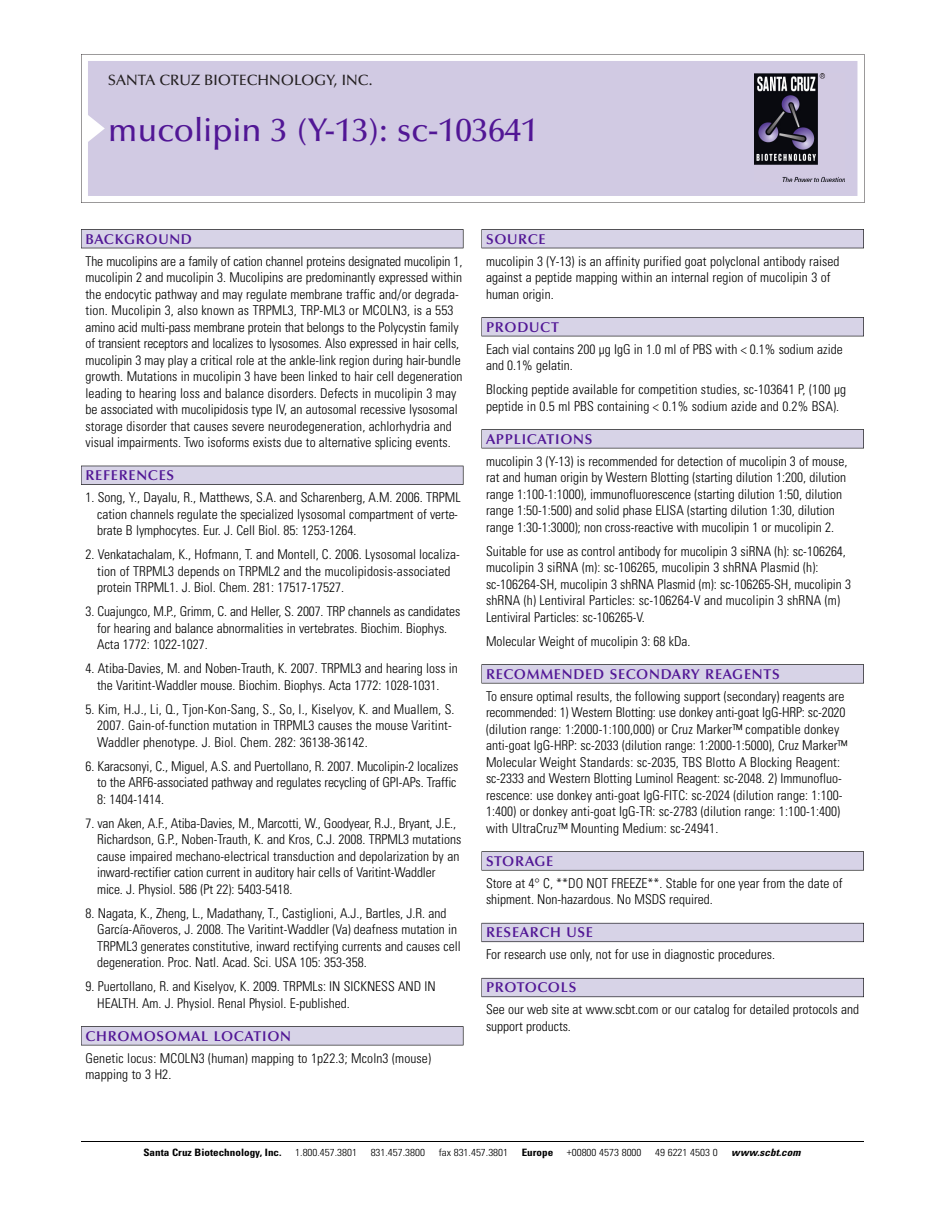
<style>
.page{position:relative;width:945px;height:1215px;background:#fff}
.page>*{position:absolute;margin:0;border:0;box-sizing:border-box;transform-origin:0 0}
.t1{font:500 33px "Optima";color:#511695}
.t2{font:500 15px "Optima";color:#231f20}
.t3{font:600 14.25px "Optima";letter-spacing:.05em;color:#511695}
.t4{font:300 condensed 13.5px/16.5px "Univers";color:#000}
.t5{font:300 condensed 10.2px "Univers";color:#000;scale:1.1 1}
.t6{font:700 condensed 10.2px "Univers";color:#000;scale:1.1 1}
.t7{font:italic 700 condensed 10.2px "Univers";letter-spacing:.005em;color:#000;scale:1.1 1}
</style>
<div class="page">
<svg style="left:81px;top:54px;width:783px;height:149px"></svg>
<div style="left:88px;top:61px;width:769px;height:135px;background:#d1cae3"></div>
<img style="left:755px;top:74px;width:90px;height:108px">
<div style="left:81px;top:229px;width:382px;height:19px;background:#525156"></div>
<div style="left:81px;top:230px;width:382px;height:18px;background:#d7d3e7"></div>
<div style="left:81px;top:466px;width:382px;height:19px;background:#515055"></div>
<div style="left:81px;top:466px;width:382px;height:18px;background:#d7d3e7"></div>
<div style="left:81px;top:1026px;width:382px;height:19px;background:#545357"></div>
<div style="left:81px;top:1027px;width:382px;height:18px;background:#d7d3e7"></div>
<div style="left:482px;top:229px;width:382px;height:19px;background:#525156"></div>
<div style="left:482px;top:230px;width:381px;height:18px;background:#d7d3e7"></div>
<div style="left:482px;top:317px;width:382px;height:19px;background:#525155"></div>
<div style="left:482px;top:318px;width:381px;height:18px;background:#d7d3e7"></div>
<div style="left:482px;top:429px;width:382px;height:19px;background:#545357"></div>
<div style="left:482px;top:430px;width:381px;height:18px;background:#d7d3e7"></div>
<div style="left:482px;top:664px;width:382px;height:19px;background:#575759"></div>
<div style="left:482px;top:665px;width:381px;height:18px;background:#d7d3e7"></div>
<svg style="left:482px;top:851px;width:382px;height:20px"></svg>
<div style="left:482px;top:852px;width:381px;height:18px;background:#d7d3e7"></div>
<div style="left:482px;top:923px;width:382px;height:19px;background:#66646e"></div>
<div style="left:482px;top:923px;width:381px;height:18px;background:#d7d3e7"></div>
<div style="left:482px;top:978px;width:382px;height:19px;background:#66646d"></div>
<div style="left:482px;top:979px;width:381px;height:18px;background:#d7d3e7"></div>
<hr style="left:81px;top:1141px;width:783px;height:1px;background:#000">
<p class="t2" style="left:108px;top:74px;width:266px">SANTA CRUZ BIOTECHNOLOGY, INC.</p>
<h1 class="t1" style="left:108px;top:117px;width:431px">mucolipin 3 (Y-13): sc-103641</h1>
<p class="t3" style="left:86px;top:233px;width:108px">BACKGROUND</p>
<p class="t4" style="left:86px;top:254px;width:379px">The mucolipins are a family of cation channel proteins designated mucolipin 1, mucolipin 2 and mucolipin 3. Mucolipins are predominantly expressed within the endocytic pathway and may regulate membrane traffic and/or degrada&shy;tion. Mucolipin 3, also known as TRPML3, TRP-ML3 or MCOLN3, is a 553 amino acid multi-pass membrane protein that belongs to the Polycystin family of transient receptors and localizes to lysosomes. Also expressed in hair cells, mucolipin 3 may play a critical role at the ankle-link region during hair-bundle growth. Mutations in mucolipin 3 have been linked to hair cell degeneration leading to hearing loss and balance disorders. Defects in mucolipin 3 may be associated with mucolipidosis type IV, an autosomal recessive lysosomal storage disorder that causes severe neurodegeneration, achlorhydria and visual impairments. Two isoforms exists due to alternative splicing events.</p>
<p class="t3" style="left:86px;top:470px;width:90px">REFERENCES</p>
<p class="t4" style="left:97px;top:490px;width:365px;text-indent:-12px">1. Song, Y., Dayalu, R., Matthews, S.A. and Scharenberg, A.M. 2006. TRPML cation channels regulate the specialized lysosomal compartment of verte&shy;brate B lymphocytes. Eur. J. Cell Biol. 85: 1253-1264.</p>
<p class="t4" style="left:97px;top:547px;width:364px;text-indent:-12px">2. Venkatachalam, K., Hofmann, T. and Montell, C. 2006. Lysosomal localiza&shy;tion of TRPML3 depends on TRPML2 and the mucolipidosis-associated protein TRPML1. J. Biol. Chem. 281: 17517-17527.</p>
<p class="t4" style="left:97px;top:604px;width:365px;text-indent:-12px">3. Cuajungco, M.P., Grimm, C. and Heller, S. 2007. TRP channels as candidates for hearing and balance abnormalities in vertebrates. Biochim. Biophys.<br>Acta 1772: 1022-1027.</p>
<p class="t4" style="left:86px;top:661px;width:374px;text-align:center">4. Atiba-Davies, M. and Noben-Trauth, K. 2007. TRPML3 and hearing loss in the Varitint-Waddler mouse. Biochim. Biophys. Acta 1772: 1028-1031.</p>
<p class="t4" style="left:97px;top:702px;width:359px;text-indent:-12px">5. Kim, H.J., Li, Q., Tjon-Kon-Sang, S., So, I., Kiselyov, K. and Muallem, S.<br>2007. Gain-of-function mutation in TRPML3 causes the mouse Varitint-<br>Waddler phenotype. J. Biol. Chem. 282: 36138-36142.</p>
<p class="t4" style="left:97px;top:759px;width:363px;text-indent:-12px">6. Karacsonyi, C., Miguel, A.S. and Puertollano, R. 2007. Mucolipin-2 localizes to the ARF6-associated pathway and regulates recycling of GPI-APs. Traffic<br>8: 1404-1414.</p>
<p class="t4" style="left:97px;top:816px;width:366px;text-indent:-12px">7. van Aken, A.F., Atiba-Davies, M., Marcotti, W., Goodyear, R.J., Bryant, J.E., Richardson, G.P., Noben-Trauth, K. and Kros, C.J. 2008. TRPML3 mutations cause impaired mechano-electrical transduction and depolarization by an inward-rectifier cation current in auditory hair cells of Varitint-Waddler mice. J. Physiol. 586 (Pt 22): 5403-5418.</p>
<p class="t4" style="left:97px;top:906px;width:365px;text-indent:-12px">8. Nagata, K., Zheng, L., Madathany, T., Castiglioni, A.J., Bartles, J.R. and García-Añoveros, J. 2008. The Varitint-Waddler (Va) deafness mutation in TRPML3 generates constitutive, inward rectifying currents and causes cell degeneration. Proc. Natl. Acad. Sci. USA 105: 353-358.</p>
<p class="t4" style="left:97px;top:979px;width:340px;text-indent:-12px">9. Puertollano, R. and Kiselyov, K. 2009. TRPMLs: IN SICKNESS AND IN<br>HEALTH. Am. J. Physiol. Renal Physiol. E-published.</p>
<p class="t3" style="left:86px;top:1030px;width:207px">CHROMOSOMAL LOCATION</p>
<p class="t4" style="left:86px;top:1051px;width:347px">Genetic locus: MCOLN3 (human) mapping to 1p22.3; Mcoln3 (mouse) mapping to 3 H2.</p>
<p class="t3" style="left:486px;top:233px;width:61px">SOURCE</p>
<p class="t4" style="left:486px;top:254px;width:355px">mucolipin 3 (Y-13) is an affinity purified goat polyclonal antibody raised against a peptide mapping within an internal region of mucolipin 3 of human origin.</p>
<p class="t3" style="left:486px;top:321px;width:74px">PRODUCT</p>
<p class="t4" style="left:486px;top:342px;width:358px">Each vial contains 200 µg IgG in 1.0 ml of PBS with &lt; 0.1% sodium azide and 0.1% gelatin.</p>
<p class="t4" style="left:486px;top:382px;width:362px">Blocking peptide available for competition studies, sc-103641 P, (100 µg peptide in 0.5 ml PBS containing &lt; 0.1% sodium azide and 0.2% BSA).</p>
<p class="t3" style="left:486px;top:433px;width:108px">APPLICATIONS</p>
<p class="t4" style="left:486px;top:454px;width:363px">mucolipin 3 (Y-13) is recommended for detection of mucolipin 3 of mouse, rat and human origin by Western Blotting (starting dilution 1:200, dilution range 1:100-1:1000), immunofluorescence (starting dilution 1:50, dilution range 1:50-1:500) and solid phase ELISA (starting dilution 1:30, dilution range 1:30-1:3000); non cross-reactive with mucolipin 1 or mucolipin 2.</p>
<p class="t4" style="left:486px;top:544px;width:367px">Suitable for use as control antibody for mucolipin 3 siRNA (h): sc-106264, mucolipin 3 siRNA (m): sc-106265, mucolipin 3 shRNA Plasmid (h): sc-106264-SH, mucolipin 3 shRNA Plasmid (m): sc-106265-SH, mucolipin 3 shRNA (h) Lentiviral Particles: sc-106264-V and mucolipin 3 shRNA (m)<br>Lentiviral Particles: sc-106265-V.</p>
<p class="t4" style="left:486px;top:634px;width:206px">Molecular Weight of mucolipin 3: 68 kDa.</p>
<p class="t3" style="left:486px;top:668px;width:295px">RECOMMENDED SECONDARY REAGENTS</p>
<p class="t4" style="left:486px;top:689px;width:363px">To ensure optimal results, the following support (secondary) reagents are recommended: 1) Western Blotting: use donkey anti-goat IgG-HRP: sc-2020 (dilution range: 1:2000-1:100,000) or Cruz Marker™ compatible donkey anti-goat IgG-HRP: sc-2033 (dilution range: 1:2000-1:5000), Cruz Marker™ Molecular Weight Standards: sc-2035, TBS Blotto A Blocking Reagent: sc-2333 and Western Blotting Luminol Reagent: sc-2048. 2) Immunofluo&shy;rescence: use donkey anti-goat IgG-FITC: sc-2024 (dilution range: 1:100- 1:400) or donkey anti-goat IgG-TR: sc-2783 (dilution range: 1:100-1:400) with UltraCruz™ Mounting Medium: sc-24941.</p>
<p class="t3" style="left:486px;top:855px;width:69px">STORAGE</p>
<p class="t4" style="left:486px;top:876px;width:358px">Store at 4° C, **DO NOT FREEZE**. Stable for one year from the date of shipment. Non-hazardous. No MSDS required.</p>
<p class="t3" style="left:486px;top:927px;width:109px">RESEARCH USE</p>
<p class="t4" style="left:486px;top:947px;width:290px">For research use only, not for use in diagnostic procedures.</p>
<p class="t3" style="left:486px;top:982px;width:92px">PROTOCOLS</p>
<p class="t4" style="left:486px;top:1003px;width:375px">See our web site at www.scbt.com or our catalog for detailed protocols and support products.</p>
<p class="t6" style="left:143px;top:1148px;width:127px">Santa Cruz Biotechnology, Inc.</p>
<p class="t5" style="left:295px;top:1148px;width:58px">1.800.457.3801</p>
<p class="t5" style="left:371px;top:1148px;width:51px">831.457.3800</p>
<p class="t5" style="left:439px;top:1148px;width:65px">fax 831.457.3801</p>
<p class="t6" style="left:522px;top:1148px;width:30px">Europe</p>
<p class="t5" style="left:567px;top:1148px;width:69px">+00800 4573 8000</p>
<p class="t5" style="left:655px;top:1148px;width:58px">49 6221 4503 0</p>
<p class="t7" style="left:731px;top:1148px;width:64px">www.scbt.com</p>
</div>
